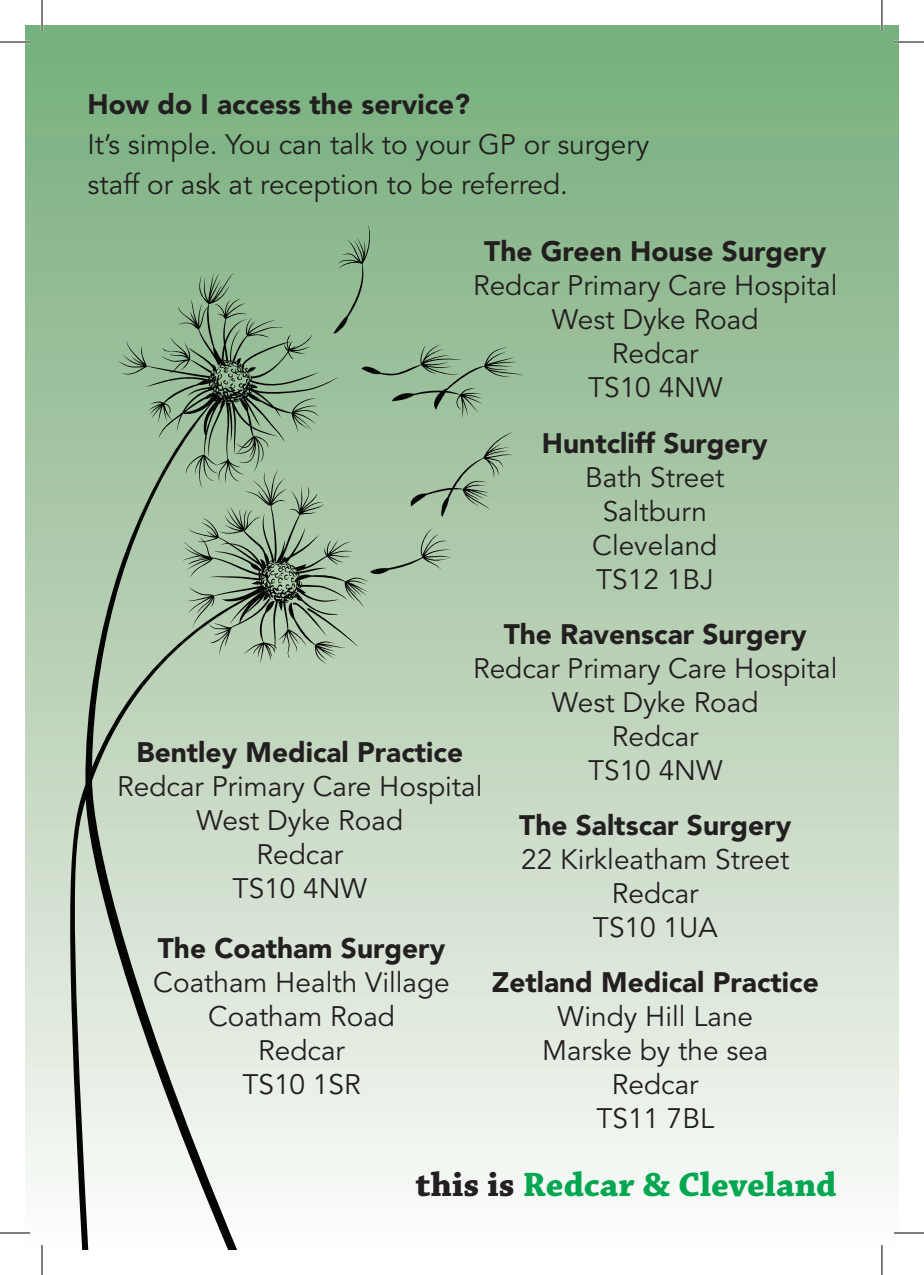
<style>
.page{position:relative;width:924px;height:1275px;background:#fff}
.page>*{position:absolute;margin:0;border:0;box-sizing:border-box;transform-origin:0 0}
.t1{font:700 35.6px "Chaparral Pro";letter-spacing:.005em;color:#00a750}
.t2{font:28px/40px "Avenir LT Std";color:#231f20}
.t3{font:900 28px "Avenir LT Std";color:#231f20}
.s1{color:#231f20}
</style>
<div class="page">
<div style="left:25px;top:25px;width:873px;height:1225px;background:linear-gradient(to bottom,#75ab78,#fbf9f7)"></div>
<svg style="left:62px;top:225px;width:485px;height:1025px;background:#bbcfb9"></svg>
<hr style="left:0;top:41px;width:30px;height:2px;background:#fff">
<hr style="left:893px;top:41px;width:30px;height:2px;background:#fff">
<hr style="left:0;top:1231px;width:30px;height:3px;background:#fff">
<hr style="left:893px;top:1231px;width:30px;height:3px;background:#fff">
<hr style="left:41px;top:0;width:2px;height:30px;background:#fff">
<hr style="left:41px;top:1245px;width:2px;height:30px;background:#fff">
<hr style="left:880px;top:0;width:2px;height:30px;background:#fff">
<hr style="left:880px;top:1245px;width:2px;height:30px;background:#fff">
<hr style="left:0;top:42px;width:30px;height:1px;background:#000">
<hr style="left:893px;top:42px;width:30px;height:1px;background:#000">
<hr style="left:0;top:1232px;width:30px;height:1px;background:#000">
<hr style="left:893px;top:1232px;width:30px;height:1px;background:#000">
<hr style="left:42px;top:0;width:1px;height:30px;background:#000">
<hr style="left:42px;top:1245px;width:1px;height:30px;background:#000">
<hr style="left:881px;top:0;width:1px;height:30px;background:#000">
<hr style="left:881px;top:1245px;width:1px;height:30px;background:#000">
<p class="t3" style="left:87px;top:87px;width:384px">How do I access the service?</p>
<p class="t2" style="left:87px;top:125px;width:563px">It’s simple. You can talk to your GP or surgery staff or ask at reception to be referred.</p>
<p class="t3" style="left:484px;top:235px;width:343px">The Green House Surgery</p>
<p class="t2" style="left:473px;top:266px;width:365px">Redcar Primary Care Hospital</p>
<p class="t2" style="left:551px;top:300px;width:208px">West Dyke Road</p>
<p class="t2" style="left:611px;top:334px;width:88px">Redcar</p>
<p class="t2" style="left:587px;top:368px;width:136px">TS10 4NW</p>
<p class="t3" style="left:541px;top:426px;width:227px">Huntcliff Surgery</p>
<p class="t2" style="left:585px;top:458px;width:140px">Bath Street</p>
<p class="t2" style="left:602px;top:492px;width:106px">Saltburn</p>
<p class="t2" style="left:592px;top:526px;width:126px">Cleveland</p>
<p class="t2" style="left:596px;top:560px;width:119px">TS12 1BJ</p>
<p class="t3" style="left:503px;top:617px;width:304px">The Ravenscar Surgery</p>
<p class="t2" style="left:473px;top:649px;width:365px">Redcar Primary Care Hospital</p>
<p class="t2" style="left:551px;top:683px;width:208px">West Dyke Road</p>
<p class="t2" style="left:611px;top:717px;width:88px">Redcar</p>
<p class="t2" style="left:587px;top:751px;width:136px">TS10 4NW</p>
<p class="t3" style="left:136px;top:735px;width:328px">Bentley Medical Practice</p>
<p class="t2" style="left:117px;top:767px;width:366px">Redcar Primary Care Hospital</p>
<p class="t2" style="left:196px;top:801px;width:208px">West Dyke Road</p>
<p class="t2" style="left:256px;top:835px;width:88px">Redcar</p>
<p class="t2" style="left:232px;top:869px;width:136px">TS10 4NW</p>
<p class="t3" style="left:519px;top:808px;width:273px">The Saltscar Surgery</p>
<p class="t2" style="left:521px;top:840px;width:270px">22 Kirkleatham Street</p>
<p class="t2" style="left:611px;top:874px;width:88px">Redcar</p>
<p class="t2" style="left:592px;top:908px;width:126px">TS10 1UA</p>
<p class="t3" style="left:491px;top:965px;width:328px">Zetland Medical Practice</p>
<p class="t2" style="left:557px;top:997px;width:197px">Windy Hill Lane</p>
<p class="t2" style="left:542px;top:1031px;width:228px">Marske by the sea</p>
<p class="t2" style="left:611px;top:1065px;width:88px">Redcar</p>
<p class="t2" style="left:596px;top:1099px;width:119px">TS11 7BL</p>
<p class="t3" style="left:158px;top:931px;width:289px">The Coatham Surgery</p>
<p class="t2" style="left:153px;top:963px;width:298px">Coatham Health Village</p>
<p class="t2" style="left:208px;top:997px;width:188px">Coatham Road</p>
<p class="t2" style="left:258px;top:1031px;width:88px">Redcar</p>
<p class="t2" style="left:242px;top:1065px;width:120px">TS10 1SR</p>
<p class="t1" style="left:415px;top:1163px;width:422px"><span class="s1">this is</span> Redcar &amp; Cleveland</p>
</div>
